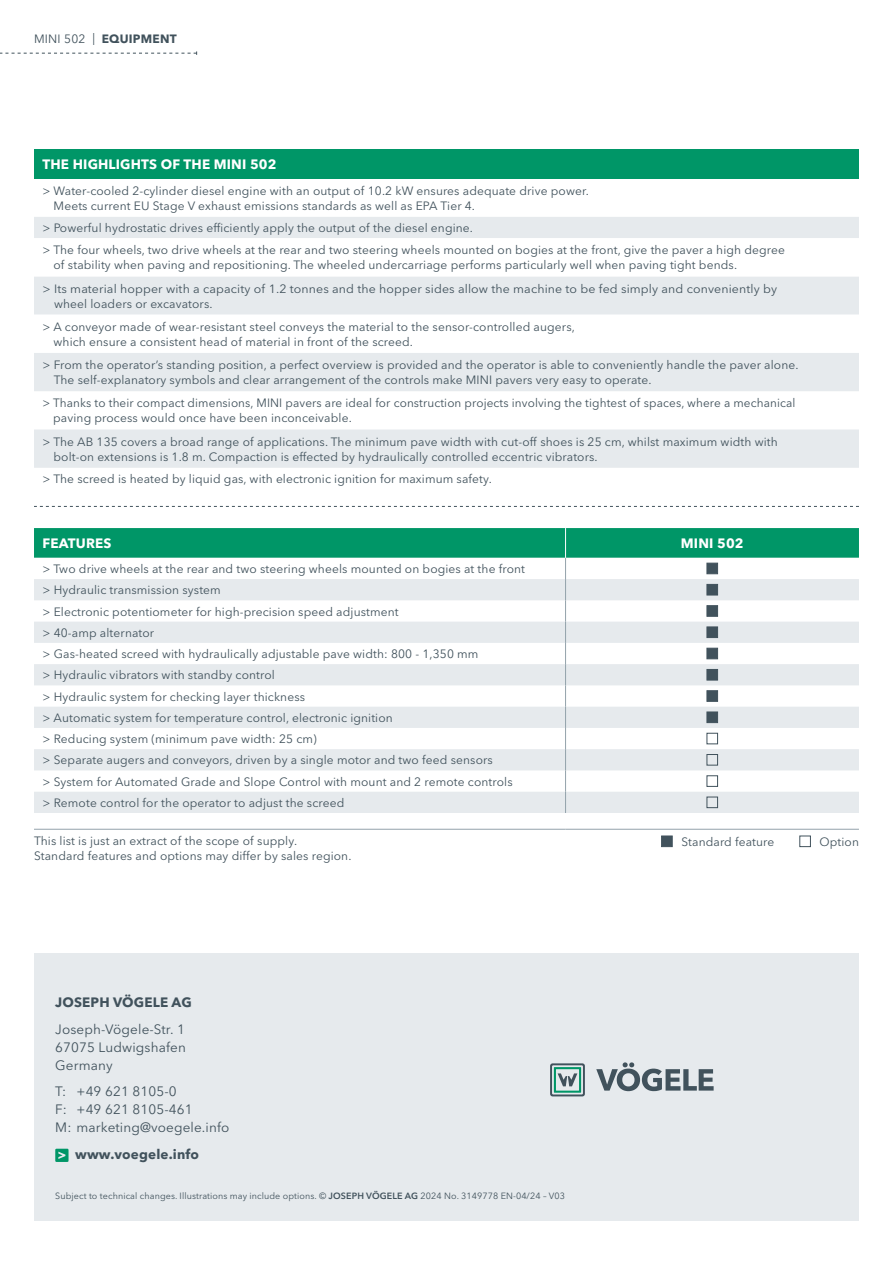
<style>
.page{position:relative;width:893px;height:1263px;background:#fff}
.page>*{position:absolute;margin:0;border:0;box-sizing:border-box;transform-origin:0 0}
.t1{font:13.5px/18px "Avenir Next LT Pro";letter-spacing:.01em;color:#41525c;text-align:justify}
.t2{font:700 13.5px "Avenir Next LT Pro";letter-spacing:.01em;color:#fff}
.t3{font:700 13.5px "Avenir Next LT Pro";letter-spacing:.01em;color:#41525c}
.t4{font:12px/21.3px "Avenir Next LT Pro";letter-spacing:.01em;color:#41525c}
.t5{font:700 12px "Avenir Next LT Pro";letter-spacing:.02em;color:#41525c}
.t6{font:9px "Avenir Next LT Pro";letter-spacing:.01em;color:#41525c}
.s1{font-weight:400}
.s2{font-weight:600}
</style>
<div class="page">
<svg style="left:34px;top:506px;width:825px;height:1px"></svg>
<svg style="left:0;top:51px;width:197px;height:4px"></svg>
<svg style="left:34px;top:528px;width:825px;height:285px"></svg>
<hr style="left:565px;top:528px;width:1px;height:30px;background:#fff">
<hr style="left:34px;top:829px;width:532px;height:1px;background:#93a2ab">
<hr style="left:566px;top:829px;width:293px;height:1px;background:#93a2ab">
<div style="left:707px;top:563px;width:11px;height:11px;background:#41525c;border:1px solid #41525c"></div>
<div style="left:707px;top:584px;width:11px;height:11px;background:#41525c"></div>
<div style="left:707px;top:605px;width:11px;height:12px;background:#41525c;border:1px solid #41525c"></div>
<div style="left:707px;top:626px;width:11px;height:12px;background:#41525c;border:1px solid #41525c"></div>
<div style="left:707px;top:648px;width:11px;height:11px;background:#41525c"></div>
<div style="left:707px;top:669px;width:11px;height:11px;background:#41525c"></div>
<div style="left:707px;top:690px;width:11px;height:12px;background:#41525c;border:1px solid #41525c"></div>
<div style="left:707px;top:712px;width:11px;height:11px;background:#41525c"></div>
<div style="left:707px;top:733px;width:11px;height:11px;border:1px solid #41525c"></div>
<div style="left:707px;top:754px;width:11px;height:11px;border:1px solid #41525c"></div>
<div style="left:707px;top:775px;width:11px;height:12px;border:1px solid #41525c"></div>
<div style="left:707px;top:797px;width:11px;height:11px;border:1px solid #41525c"></div>
<div style="left:661px;top:836px;width:12px;height:11px;background:#41525c;border:1px solid #41525c"></div>
<div style="left:799px;top:836px;width:12px;height:11px;border:1px solid #41525c"></div>
<div style="left:34px;top:952px;width:825px;height:268px;background:#e6eaed"></div>
<svg style="left:55px;top:1149px;width:14px;height:13px"></svg>
<svg style="left:596px;top:1062px;width:118px;height:29px"></svg>
<svg style="left:550px;top:1063px;width:35px;height:33px"></svg>
<div style="left:34px;top:149px;width:825px;height:30px;background:#009667"></div>
<div style="left:34px;top:217px;width:825px;height:21px;background:#e6eaed"></div>
<div style="left:34px;top:277px;width:825px;height:38px;background:#e6eaed"></div>
<svg style="left:34px;top:353px;width:825px;height:115px;fill:#e6eaed"></svg>
<p class="t5" style="left:34px;top:32px;width:144px"><span class="s1">MINI 502 |</span> EQUIPMENT</p>
<p class="t2" style="left:43px;top:156px;width:235px">THE HIGHLIGHTS OF THE MINI 502</p>
<p class="t4" style="left:54px;top:183px;width:537px;line-height:15px;text-indent:-11px">&gt; Water-cooled 2-cylinder diesel engine with an output of 10.2 kW ensures adequate drive power.<br>Meets current EU Stage V exhaust emissions standards as well as EPA Tier 4.</p>
<p class="t4" style="left:43px;top:217px;width:744px;line-height:22.2px">&gt; Powerful hydrostatic drives efficiently apply the output of the diesel engine.<br>&gt; The four wheels, two drive wheels at the rear and two steering wheels mounted on bogies at the front, give the paver a high degree</p>
<p class="t4" style="left:43px;top:253px;width:736px;line-height:23.2px;text-indent:11px">of stability when paving and repositioning. The wheeled undercarriage performs particularly well when paving tight bends.<br>&gt; Its material hopper with a capacity of 1.2 tonnes and the hopper sides allow the machine to be fed simply and conveniently by</p>
<p class="t4" style="left:43px;top:292px;width:534px;line-height:23.2px;text-indent:12px">wheel loaders or excavators.<br>&gt; A conveyor made of wear-resistant steel conveys the material to the sensor-controlled augers,</p>
<p class="t4" style="left:43px;top:330px;width:757px;line-height:23.2px;text-indent:11px">which ensure a consistent head of material in front of the screed.<br>&gt; From the operator’s standing position, a perfect overview is provided and the operator is able to conveniently handle the paver alone.</p>
<p class="t4" style="left:43px;top:368px;width:754px;line-height:23.2px;text-indent:11px">The self-explanatory symbols and clear arrangement of the controls make MINI pavers very easy to operate.<br>&gt; Thanks to their compact dimensions, MINI pavers are ideal for construction projects involving the tightest of spaces, where a mechanical</p>
<p class="t4" style="left:43px;top:406px;width:737px;line-height:23.2px;text-indent:11px">paving process would once have been inconceivable.<br>&gt; The AB 135 covers a broad range of applications. The minimum pave width with cut-off shoes is 25 cm, whilst maximum width with</p>
<p class="t4" style="left:43px;top:445px;width:557px;line-height:22.2px;text-indent:11px">bolt-on extensions is 1.8 m. Compaction is effected by hydraulically controlled eccentric vibrators. &gt; The screed is heated by liquid gas, with electronic ignition for maximum safety.</p>
<p class="t2" style="left:43px;top:535px;width:70px">FEATURES</p>
<p class="t2" style="left:681px;top:535px;width:64px">MINI 502</p>
<p class="t4" style="left:43px;top:558px;width:484px">&gt; Two drive wheels at the rear and two steering wheels mounted on bogies at the front &gt; Hydraulic transmission system<br>&gt; Electronic potentiometer for high-precision speed adjustment<br>&gt; 40-amp alternator<br>&gt; Gas-heated screed with hydraulically adjustable pave width: 800 - 1,350 mm<br>&gt; Hydraulic vibrators with standby control<br>&gt; Hydraulic system for checking layer thickness<br>&gt; Automatic system for temperature control, electronic ignition<br>&gt; Reducing system (minimum pave width: 25 cm)<br>&gt; Separate augers and conveyors, driven by a single motor and two feed sensors<br>&gt; System for Automated Grade and Slope Control with mount and 2 remote controls<br>&gt; Remote control for the operator to adjust the screed</p>
<p class="t4" style="left:34px;top:833px;width:319px;line-height:15px">This list is just an extract of the scope of supply.<br>Standard features and options may differ by sales region.</p>
<p class="t4" style="left:681px;top:831px;width:94px">Standard feature</p>
<p class="t4" style="left:820px;top:831px;width:41px">Option</p>
<p class="t3" style="left:55px;top:994px;width:138px">JOSEPH VÖGELE AG</p>
<p class="t1" style="left:55px;top:1020px;width:132px">Joseph-Vögele-Str. 1<br>67075 Ludwigshafen Germany</p>
<p class="t1" style="left:55px;top:1083px;width:176px;text-align:left">T: +49 621 8105-0<br>F: +49 621 8105-461<br>M: marketing@voegele.info</p>
<p class="t3" style="left:75px;top:1146px;width:125px">www.voegele.info</p>
<p class="t6" style="left:55px;top:1191px;width:511px">Subject to technical changes. Illustrations may include options. © <span class="s2">JOSEPH VÖGELE AG</span> 2024 No. 3149778 EN-04/24 – V03</p>
</div>
